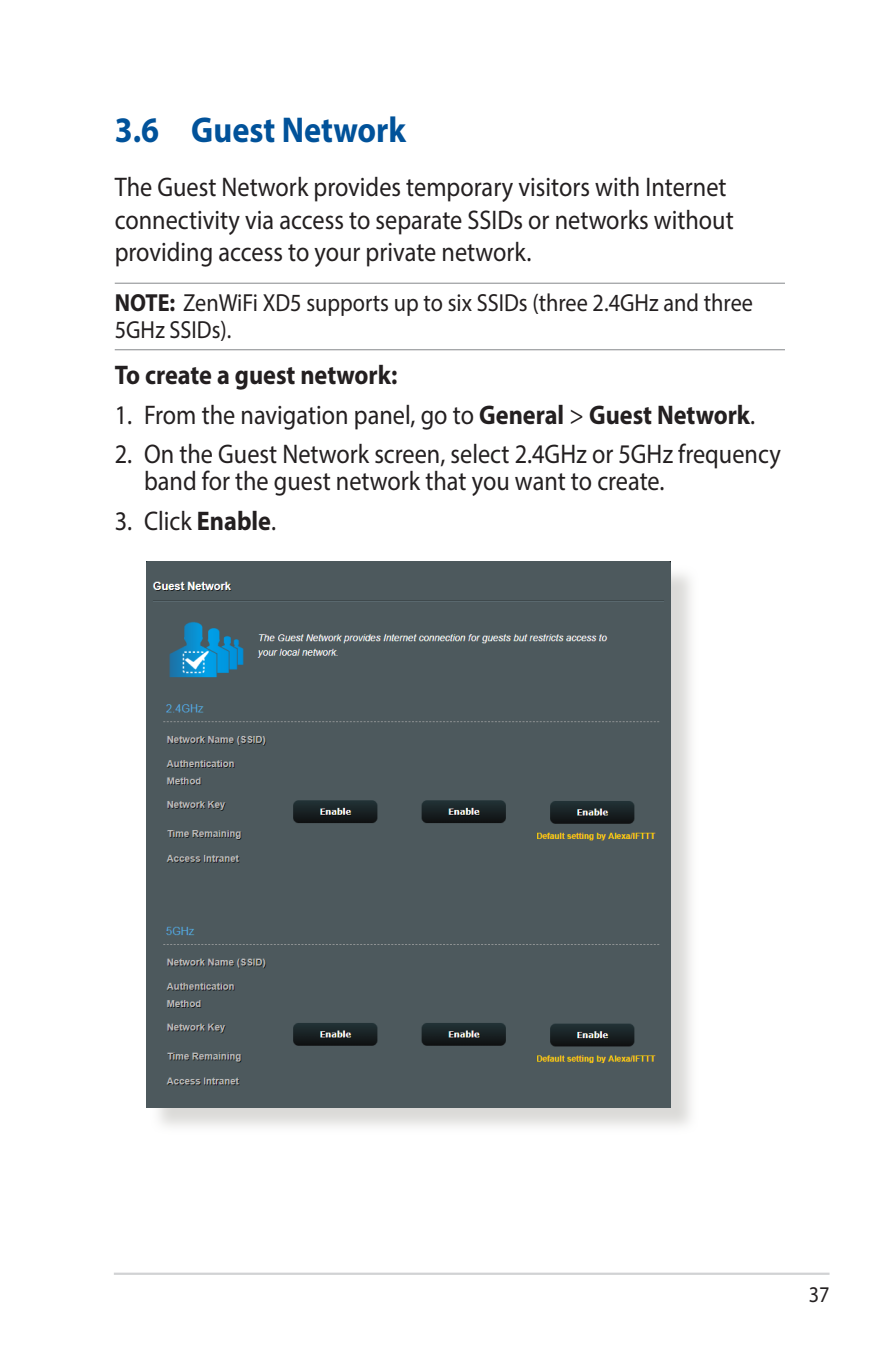
<style>
.page{position:relative;width:893px;height:1346px;background:#fff}
.page>*{position:absolute;margin:0;border:0;box-sizing:border-box;transform-origin:0 0}
.t1{font:700 36px "Myriad Pro";color:#01529a;scale:.9 1}
.t2{font:27px/32.4px "Myriad Pro";color:#231f20;scale:.9 1}
.t3{font:700 27px "Myriad Pro";color:#231f20;scale:.9 1}
.t4{font:24.75px/27px "Myriad Pro";color:#231f20;scale:.9 1}
.t5{font:22.5px "Myriad Pro";color:#231f20;scale:.9 1}
.s1{font-weight:700}
</style>
<div class="page">
<hr style="left:114px;top:1272px;width:715px;height:3px;background:#d1d2d4">
<hr style="left:115px;top:283px;width:670px;height:1px;background:#939598">
<hr style="left:115px;top:349px;width:670px;height:1px;background:#939598">
<div style="left:150px;top:565px;width:549px;height:570px;background:#cfcecb;opacity:.75"></div>
<img style="left:147px;top:561px;width:524px;height:546px">
<h1 class="t1" style="left:115px;top:106px;width:325px">3.6 Guest Network</h1>
<p class="t2" style="left:115px;top:171px;width:689px">The Guest Network provides temporary visitors with Internet connectivity via access to separate SSIDs or networks without providing access to your private network.</p>
<p class="t4" style="left:115px;top:288px;width:711px"><span class="s1">NOTE:</span> ZenWiFi XD5 supports up to six SSIDs (three 2.4GHz and three<br>5GHz SSIDs).</p>
<p class="t3" style="left:115px;top:357px;width:315px">To create a guest network:</p>
<p class="t2" style="left:115px;top:398px;width:713px">1. From the navigation panel, go to <span class="s1">General</span> &gt; <span class="s1">Guest Network</span>.</p>
<p class="t2" style="left:144px;top:440px;width:709px;line-height:27px;text-indent:-29px">2. On the Guest Network screen, select 2.4GHz or 5GHz frequency band for the guest network that you want to create.</p>
<p class="t2" style="left:115px;top:504px;width:181px">3. Click <span class="s1">Enable</span>.</p>
<p class="t5" style="left:809px;top:1281px;width:25px">37</p>
</div>
